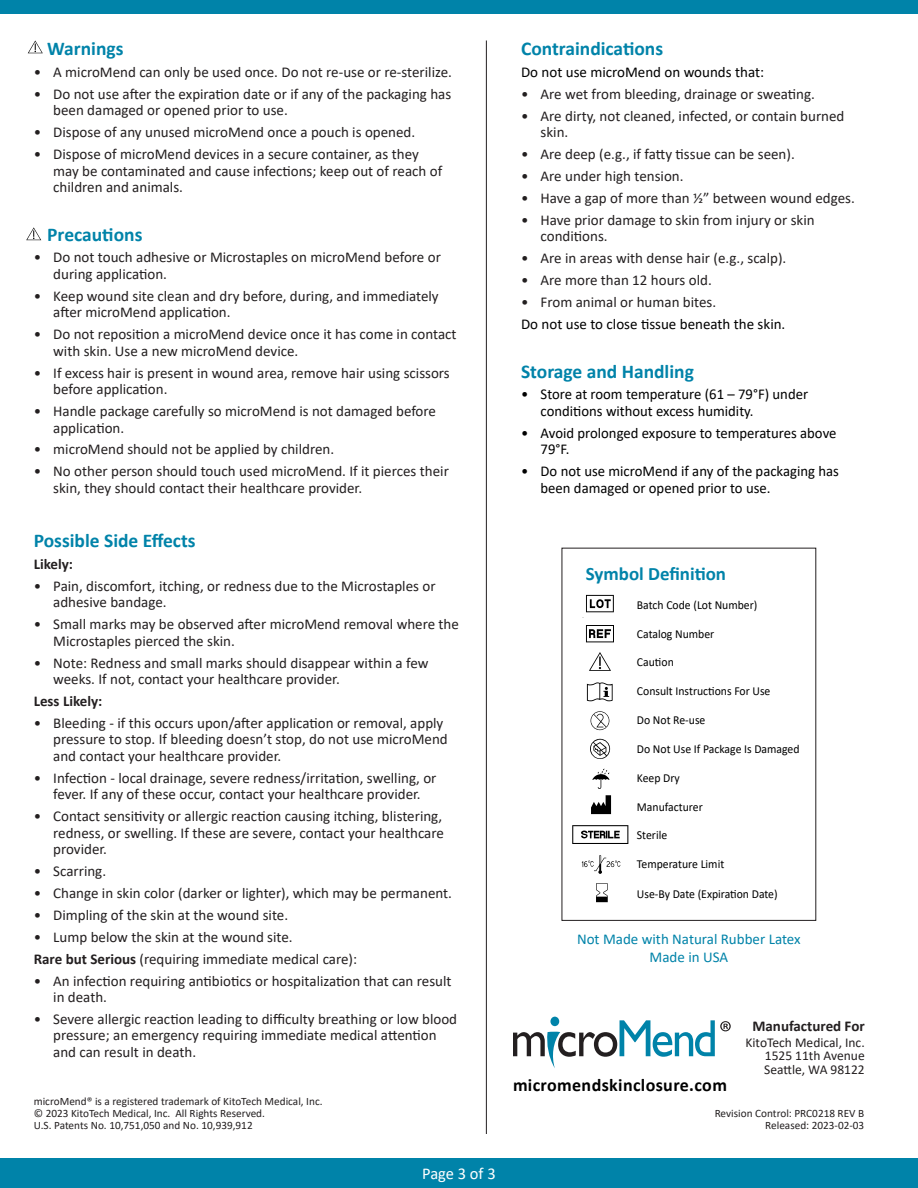
<style>
.page{position:relative;width:918px;height:1188px;background:#fff}
.page>*{position:absolute;margin:0;border:0;box-sizing:border-box;transform-origin:0 0}
.t1{font:700 19.5px "Calibri";color:#0083a9}
.t2{font:700 18.9px "Calibri";color:#0083a9}
.t3{font:700 18px "Calibri";letter-spacing:.02em;color:#000}
.t4{font:16.5px "Calibri";letter-spacing:-.005em;color:#fff}
.t5{font:15px/16.5px "Calibri";color:#231f20}
.t6{font:15px/16.5px "Calibri";color:#000}
.t7{font:15px "Calibri";color:#0083a9}
.t8{font:700 15px "Calibri";color:#231f20}
.t9{font:13.5px "Calibri";color:#231f20}
.t10{font:12.15px "Calibri";color:#000;scale:.96 1}
.t11{font:11.25px "Calibri";color:#231f20}
.s1{font-weight:700}
</style>
<div class="page">
<svg style="left:583px;top:595px;width:31px;height:23px"></svg>
<svg style="left:586px;top:625px;width:28px;height:17px"></svg>
<svg style="left:589px;top:652px;width:22px;height:19px"></svg>
<svg style="left:587px;top:682px;width:26px;height:19px"></svg>
<svg style="left:591px;top:711px;width:18px;height:19px"></svg>
<svg style="left:590px;top:739px;width:20px;height:20px"></svg>
<svg style="left:592px;top:768px;width:18px;height:21px"></svg>
<svg style="left:591px;top:795px;width:20px;height:19px"></svg>
<svg style="left:572px;top:825px;width:56px;height:19px"></svg>
<svg style="left:582px;top:855px;width:38px;height:19px"></svg>
<svg style="left:596px;top:883px;width:12px;height:19px"></svg>
<hr style="left:486px;top:40px;width:1px;height:1094px;background:#231f20">
<svg style="left:28px;top:41px;width:15px;height:12px"></svg>
<svg style="left:26px;top:227px;width:15px;height:13px"></svg>
<div style="left:550px;top:1017px;width:9px;height:9px;background:#0083a9;border-radius:50%"></div>
<svg style="left:513px;top:1020px;width:218px;height:48px"></svg>
<div style="left:0;top:1158px;width:918px;height:30px;background:#0083a9"></div>
<div style="left:0;top:0;width:918px;height:13px;background:#0083a9"></div>
<p class="t1" style="left:47px;top:35px;width:78px">Warnings</p>
<p class="t5" style="left:34px;top:63px;width:420px">• A microMend can only be used once. Do not re-use or re-sterilize.</p>
<p class="t5" style="left:53px;top:85px;width:400px;text-indent:-20px">• Do not use after the expiration date or if any of the packaging has been damaged or opened prior to use.</p>
<p class="t5" style="left:34px;top:124px;width:383px">• Dispose of any unused microMend once a pouch is opened.</p>
<p class="t5" style="left:53px;top:146px;width:391px;text-indent:-20px">• Dispose of microMend devices in a secure container, as they may be contaminated and cause infections; keep out of reach of children and animals.</p>
<p class="t1" style="left:47px;top:220px;width:97px">Precautions</p>
<p class="t5" style="left:53px;top:249px;width:389px;text-indent:-20px">• Do not touch adhesive or Microstaples on microMend before or during application.</p>
<p class="t5" style="left:53px;top:287px;width:387px;text-indent:-20px">• Keep wound site clean and dry before, during, and immediately after microMend application.</p>
<p class="t5" style="left:53px;top:326px;width:405px;text-indent:-20px">• Do not reposition a microMend device once it has come in contact with skin. Use a new microMend device.</p>
<p class="t5" style="left:53px;top:364px;width:398px;text-indent:-20px">• If excess hair is present in wound area, remove hair using scissors before application.</p>
<p class="t5" style="left:53px;top:402px;width:384px;text-indent:-20px">• Handle package carefully so microMend is not damaged before application.</p>
<p class="t5" style="left:34px;top:441px;width:302px">• microMend should not be applied by children.</p>
<p class="t5" style="left:53px;top:463px;width:397px;text-indent:-20px">• No other person should touch used microMend. If it pierces their skin, they should contact their healthcare provider.</p>
<p class="t1" style="left:34px;top:527px;width:163px">Possible Side Effects</p>
<p class="t8" style="left:34px;top:553px;width:41px">Likely:</p>
<p class="t5" style="left:53px;top:577px;width:384px;text-indent:-20px">• Pain, discomfort, itching, or redness due to the Microstaples or adhesive bandage.</p>
<p class="t5" style="left:53px;top:616px;width:407px;text-indent:-20px">• Small marks may be observed after microMend removal where the<br>Microstaples pierced the skin.</p>
<p class="t5" style="left:53px;top:654px;width:377px;text-indent:-20px">• Note: Redness and small marks should disappear within a few weeks. If not, contact your healthcare provider.</p>
<p class="t8" style="left:34px;top:690px;width:70px">Less Likely:</p>
<p class="t5" style="left:53px;top:714px;width:396px;text-indent:-20px">• Bleeding - if this occurs upon/after application or removal, apply pressure to stop. If bleeding doesn’t stop, do not use microMend and contact your healthcare provider.</p>
<p class="t5" style="left:34px;top:769px;width:404px;text-align:center">• Infection - local drainage, severe redness/irritation, swelling, or fever. If any of these occur, contact your healthcare provider.</p>
<p class="t5" style="left:53px;top:808px;width:392px;text-align:justify;text-indent:-20px">• Contact sensitivity or allergic reaction causing itching, blistering, redness, or swelling. If these are severe, contact your healthcare provider.</p>
<p class="t5" style="left:34px;top:862px;width:74px">• Scarring.</p>
<p class="t5" style="left:34px;top:884px;width:420px">• Change in skin color (darker or lighter), which may be permanent.</p>
<p class="t5" style="left:34px;top:906px;width:256px">• Dimpling of the skin at the wound site.</p>
<p class="t5" style="left:34px;top:928px;width:261px">• Lump below the skin at the wound site.</p>
<p class="t5" style="left:34px;top:950px;width:325px"><span class="s1">Rare but Serious</span> (requiring immediate medical care):</p>
<p class="t5" style="left:53px;top:972px;width:400px;text-indent:-20px">• An infection requiring antibiotics or hospitalization that can result in death.</p>
<p class="t5" style="left:53px;top:1010px;width:405px;text-indent:-20px">• Severe allergic reaction leading to difficulty breathing or low blood pressure; an emergency requiring immediate medical attention and can result in death.</p>
<p class="t11" style="left:34px;top:1093px;width:290px">microMend® is a registered trademark of KitoTech Medical, Inc.</p>
<p class="t11" style="left:34px;top:1105px;width:233px">© 2023 KitoTech Medical, Inc. All Rights Reserved.</p>
<p class="t11" style="left:34px;top:1117px;width:220px">U.S. Patents No. 10,751,050 and No. 10,939,912</p>
<p class="t4" style="left:422px;top:1163px;width:75px">Page 3 of 3</p>
<p class="t1" style="left:521px;top:35px;width:144px">Contraindications</p>
<p class="t6" style="left:521px;top:63px;width:245px">Do not use microMend on wounds that:</p>
<p class="t5" style="left:521px;top:85px;width:295px">• Are wet from bleeding, drainage or sweating.</p>
<p class="t5" style="left:541px;top:107px;width:305px;text-indent:-20px">• Are dirty, not cleaned, infected, or contain burned skin.</p>
<p class="t5" style="left:521px;top:146px;width:275px">• Are deep (e.g., if fatty tissue can be seen).</p>
<p class="t5" style="left:521px;top:168px;width:164px">• Are under high tension.</p>
<p class="t5" style="left:521px;top:189px;width:335px">• Have a gap of more than ½” between wound edges.</p>
<p class="t5" style="left:541px;top:211px;width:276px;text-indent:-20px">• Have prior damage to skin from injury or skin conditions.</p>
<p class="t5" style="left:521px;top:250px;width:267px">• Are in areas with dense hair (e.g., scalp).</p>
<p class="t5" style="left:521px;top:272px;width:192px">• Are more than 12 hours old.</p>
<p class="t5" style="left:521px;top:294px;width:197px">• From animal or human bites.</p>
<p class="t6" style="left:521px;top:315px;width:266px">Do not use to close tissue beneath the skin.</p>
<p class="t1" style="left:521px;top:357px;width:174px">Storage and Handling</p>
<p class="t6" style="left:541px;top:386px;width:269px;text-indent:-20px">• Store at room temperature (61 – 79°F) under conditions without excess humidity.</p>
<p class="t6" style="left:541px;top:424px;width:297px;text-indent:-20px">• Avoid prolonged exposure to temperatures above<br>79°F.</p>
<p class="t6" style="left:541px;top:463px;width:300px;text-indent:-20px">• Do not use microMend if any of the packaging has been damaged or opened prior to use.</p>
<p class="t2" style="left:586px;top:560px;width:142px">Symbol Definition</p>
<p class="t10" style="left:637px;top:596px;width:127px">Batch Code (Lot Number)</p>
<p class="t10" style="left:637px;top:625px;width:82px">Catalog Number</p>
<p class="t10" style="left:637px;top:654px;width:40px">Caution</p>
<p class="t10" style="left:637px;top:683px;width:141px">Consult Instructions For Use</p>
<p class="t10" style="left:637px;top:712px;width:73px">Do Not Re-use</p>
<p class="t10" style="left:637px;top:740px;width:171px">Do Not Use If Package Is Damaged</p>
<p class="t10" style="left:637px;top:769px;width:46px">Keep Dry</p>
<p class="t10" style="left:637px;top:798px;width:70px">Manufacturer</p>
<p class="t10" style="left:637px;top:827px;width:33px">Sterile</p>
<p class="t10" style="left:637px;top:856px;width:92px">Temperature Limit</p>
<p class="t10" style="left:637px;top:885px;width:148px">Use-By Date (Expiration Date)</p>
<p class="t7" style="left:577px;top:929px;width:225px">Not Made with Natural Rubber Latex</p>
<p class="t7" style="left:650px;top:947px;width:80px">Made in USA</p>
<p class="t3" style="left:513px;top:1072px;width:215px">micromendskinclosure.com</p>
<p class="t8" style="left:752px;top:1015px;width:114px">Manufactured For</p>
<p class="t9" style="left:746px;top:1033px;width:121px">KitoTech Medical, Inc.</p>
<p class="t9" style="left:765px;top:1046px;width:101px">1525 11th Avenue</p>
<p class="t9" style="left:764px;top:1060px;width:102px">Seattle, WA 98122</p>
<p class="t11" style="left:715px;top:1105px;width:151px">Revision Control: PRC0218 REV B</p>
<p class="t11" style="left:765px;top:1117px;width:101px">Released: 2023-02-03</p>
</div>
